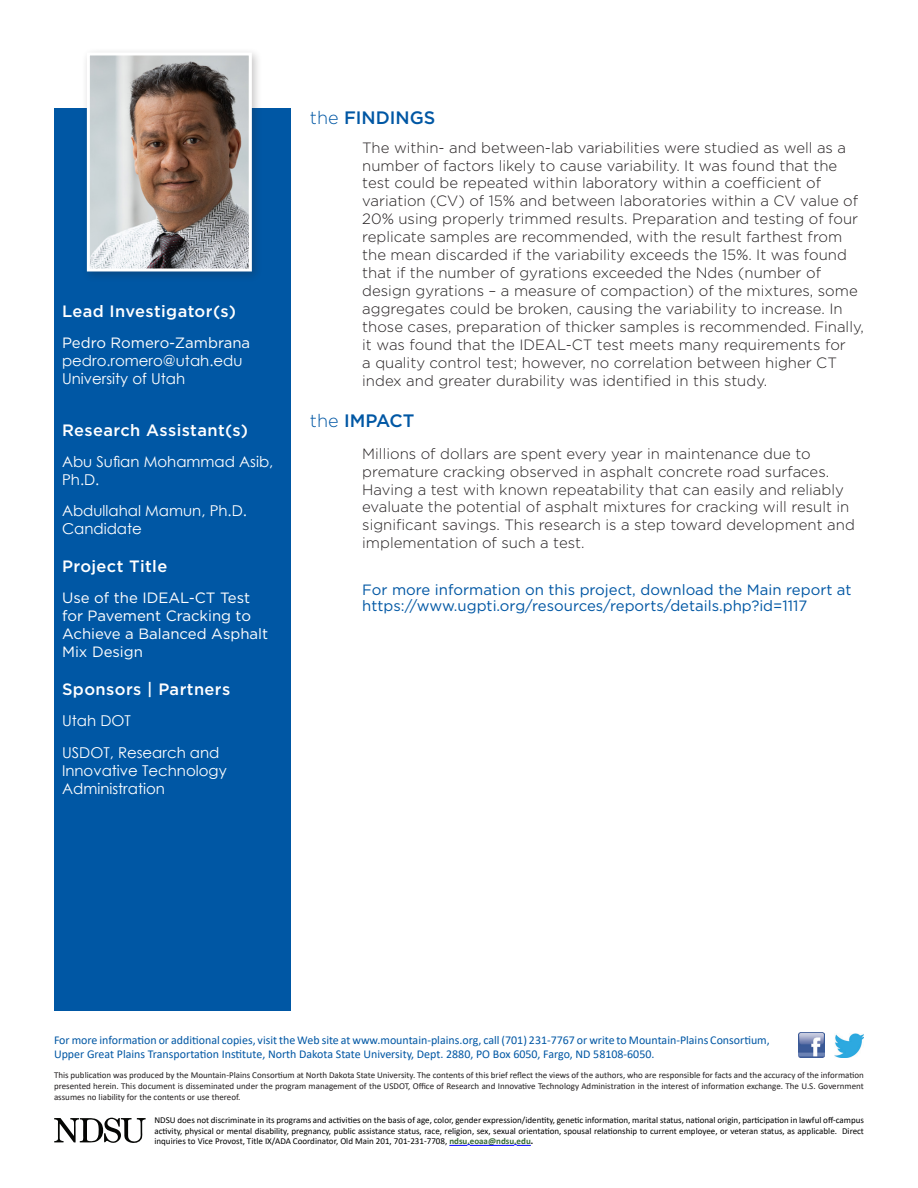
<style>
.page{position:relative;width:918px;height:1188px;background:#fff}
.page>*{position:absolute;margin:0;border:0;box-sizing:border-box;transform-origin:0 0}
.t1{font:500 18px "Gotham";color:#0057a4}
.t2{font:500 16.5px "Gotham";letter-spacing:.025em;color:#fff}
.t3{font:300 15px/18px "Gotham";color:#231f20}
.t4{font:15px/18px "Century Gothic";color:#fff}
.t5{font:15px/16.5px "Gotham";color:#0057a4}
.t6{font:15px/18px "Gotham";color:#fff}
.t7{font:12px/14.4px "Calibri";color:#0057a4}
.t8{font:9px/10.8px "Calibri";color:#000;text-align:justify}
.t9{font:9px/10.8px "Calibri";color:#231f20;text-align:justify}
.s1{font-weight:300}
.s2{font-weight:700;color:#363}
.s3{font-weight:700}
</style>
<div class="page">
<div style="left:54px;top:108px;width:236px;height:903px;background:#0057a4"></div>
<div style="left:81px;top:47px;width:182px;height:235px;background:#231f20;opacity:.25"></div>
<img style="left:91px;top:57px;width:157px;height:210px">
<div style="left:87px;top:53px;width:165px;height:218px;border:3px solid #fff"></div>
<img style="left:798px;top:1032px;width:26px;height:26px">
<img style="left:834px;top:1033px;width:30px;height:25px">
<svg style="left:54px;top:1118px;width:92px;height:25px"></svg>
<svg style="left:449px;top:1144px;width:21px;height:2px"></svg>
<hr style="left:470px;top:1145px;width:44px;height:1px;background:#00f">
<svg style="left:514px;top:1144px;width:17px;height:2px"></svg>
<h1 class="t2" style="left:62px;top:300px;width:175px">Lead Investigator(s)</h1>
<p class="t6" style="left:62px;top:334px;width:190px">Pedro Romero-Zambrana</p>
<p class="t4" style="left:62px;top:352px;width:182px">pedro.romero@utah.edu</p>
<p class="t4" style="left:62px;top:370px;width:125px">University of Utah</p>
<h1 class="t2" style="left:62px;top:419px;width:188px">Research Assistant(s)</h1>
<p class="t4" style="left:62px;top:452px;width:213px">Abu Sufian Mohammad Asib,<br>Ph.D.</p>
<p class="t4" style="left:62px;top:502px;width:187px">Abdullahal Mamun, Ph.D.<br>Candidate</p>
<h1 class="t2" style="left:62px;top:555px;width:107px">Project Title</h1>
<p class="t6" style="left:62px;top:589px;width:208px">Use of the IDEAL-CT Test for Pavement Cracking to<br>Achieve a Balanced Asphalt<br>Mix Design</p>
<h1 class="t2" style="left:62px;top:678px;width:170px">Sponsors | Partners</h1>
<p class="t4" style="left:62px;top:712px;width:70px">Utah DOT</p>
<p class="t4" style="left:62px;top:743px;width:166px">USDOT, Research and<br>Innovative Technology<br>Administration</p>
<h1 class="t1" style="left:310px;top:106px;width:127px"><span class="s1">the</span> FINDINGS</h1>
<p class="t3" style="left:362px;top:138px;width:503px">The within- and between-lab variabilities were studied as well as a number of factors likely to cause variability. It was found that the test could be repeated within laboratory within a coefficient of variation (CV) of 15% and between laboratories within a CV value of 20% using properly trimmed results. Preparation and testing of four replicate samples are recommended, with the result farthest from the mean discarded if the variability exceeds the 15%. It was found that if the number of gyrations exceeded the Ndes (number of design gyrations – a measure of compaction) of the mixtures, some aggregates could be broken, causing the variability to increase. In those cases, preparation of thicker samples is recommended. Finally, it was found that the IDEAL-CT test meets many requirements for<br>a quality control test; however, no correlation between higher CT index and greater durability was identified in this study.</p>
<h1 class="t1" style="left:310px;top:409px;width:106px"><span class="s1">the</span> IMPACT</h1>
<p class="t3" style="left:362px;top:444px;width:494px">Millions of dollars are spent every year in maintenance due to premature cracking observed in asphalt concrete road surfaces.<br>Having a test with known repeatability that can easily and reliably evaluate the potential of asphalt mixtures for cracking will result in significant savings. This research is a step toward development and implementation of such a test.</p>
<p class="t5" style="left:362px;top:581px;width:491px">For more information on this project, download the Main report at https://www.ugpti.org/resources/reports/details.php?id=1117</p>
<p class="t7" style="left:54px;top:1032px;width:717px">For more information or additional copies, visit the Web site at www.mountain-plains.org, call (701) 231-7767 or write to Mountain-Plains Consortium,<br>Upper Great Plains Transportation Institute, North Dakota State University, Dept. 2880, PO Box 6050, Fargo, ND 58108-6050.</p>
<p class="t9" style="left:54px;top:1070px;width:811px">This publication was produced by the Mountain-Plains Consortium at North Dakota State University. The contents of this brief reflect the views of the authors, who are responsible for facts and the accuracy of the information presented herein. This document is disseminated under the program management of the USDOT, Office of Research and Innovative Technology Administration in the interest of information exchange. The U.S. Government assumes no liability for the contents or use thereof.</p>
<p class="t8" style="left:154px;top:1114px;width:711px">NDSU does not discriminate in its programs and activities on the basis of age, color, gender expression/identity, genetic information, marital status, national origin, participation in lawful off-campus activity, physical or mental disability, pregnancy, public assistance status, race, religion, sex, sexual orientation, spousal relationship to current employee, or veteran status, as applicable. Direct inquiries to Vice Provost, Title IX/ADA Coordinator, Old Main 201, 701-231-7708, <span class="s2">ndsu.eoaa@ndsu.edu</span><span class="s3">.</span></p>
</div>
